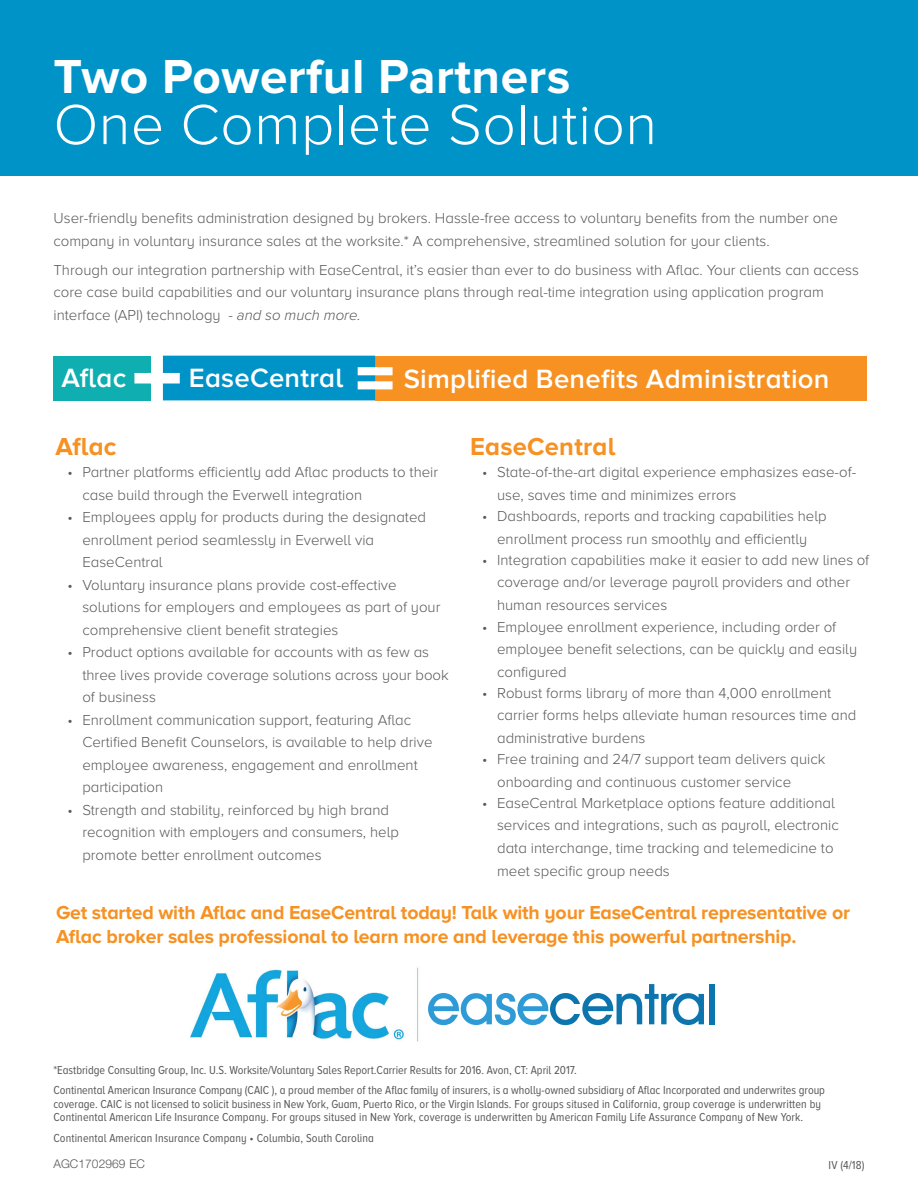
<style>
.page{position:relative;width:918px;height:1188px;background:#fff}
.page>*{position:absolute;margin:0;border:0;box-sizing:border-box;transform-origin:0 0}
.t1{font:300 58.5px "Proxima Nova";letter-spacing:.01em;color:#fff}
.t2{font:700 49.5px "Proxima Nova";letter-spacing:.01em;color:#fff}
.t3{font:600 27.45px "Proxima Nova A";letter-spacing:.01em;color:#fff}
.t4{font:700 25.5px "Proxima Nova A";letter-spacing:.01em;color:#f69122}
.t5{font:700 19.5px/24px "Proxima Nova A";letter-spacing:-.01em;color:#f69122}
.t6{font:300 15px/22.5px "Proxima Nova A";color:#57585a}
.t7{font:12px/20.2px "Proxima Nova A Cond";color:#57585a}
.t8{font:300 12px "Helvetica Neue CELT";letter-spacing:.005em;color:#57585a}
.s1{font-style:italic}
</style>
<div class="page">
<div style="left:0;top:0;width:918px;height:175px;background:#0093c8"></div>
<img style="left:190px;top:967px;width:228px;height:75px">
<div style="left:375px;top:356px;width:492px;height:44px;background:#f69122"></div>
<div style="left:53px;top:356px;width:98px;height:44px;background:#0faeb1"></div>
<svg style="left:134px;top:355px;width:259px;height:46px"></svg>
<svg style="left:428px;top:984px;width:276px;height:41px"></svg>
<div style="left:709px;top:984px;width:5px;height:40px;background:#0d75ad"></div>
<h2 class="t2" style="left:54px;top:48px;width:519px">Two Powerful Partners</h2>
<h1 class="t1" style="left:54px;top:91px;width:605px">One Complete Solution</h1>
<p class="t6" style="left:54px;top:207px;width:786px">User-friendly benefits administration designed by brokers. Hassle-free access to voluntary benefits from the number one company in voluntary insurance sales at the worksite.* A comprehensive, streamlined solution for your clients.</p>
<p class="t6" style="left:54px;top:258px;width:807px">Through our integration partnership with EaseCentral, it’s easier than ever to do business with Aflac. Your clients can access core case build capabilities and our voluntary insurance plans through real-time integration using application program interface (API) technology - <span class="s1">and so much more.</span></p>
<h3 class="t3" style="left:62px;top:363px;width:66px">Aflac</h3>
<h3 class="t3" style="left:189px;top:363px;width:156px">EaseCentral</h3>
<h3 class="t3" style="left:404px;top:363px;width:427px">Simplified Benefits Administration</h3>
<h3 class="t4" style="left:470px;top:432px;width:147px">EaseCentral</h3>
<p class="t6" style="left:497px;top:461px;width:361px;text-indent:-15px">• State-of-the-art digital experience emphasizes ease-of&shy;use, saves time and minimizes errors</p>
<p class="t6" style="left:482px;top:505px;width:346px;text-align:center">• Dashboards, reports and tracking capabilities help enrollment process run smoothly and efficiently</p>
<p class="t6" style="left:497px;top:549px;width:374px;text-indent:-15px">• Integration capabilities make it easier to add new lines of coverage and/or leverage payroll providers and other human resources services</p>
<p class="t6" style="left:497px;top:615px;width:362px;text-indent:-15px">• Employee enrollment experience, including order of employee benefit selections, can be quickly and easily configured</p>
<p class="t6" style="left:497px;top:682px;width:361px;text-indent:-15px">• Robust forms library of more than 4,000 enrollment carrier forms helps alleviate human resources time and administrative burdens</p>
<p class="t6" style="left:497px;top:748px;width:330px;text-indent:-15px">• Free training and 24/7 support team delivers quick onboarding and continuous customer service</p>
<p class="t6" style="left:497px;top:792px;width:343px;text-indent:-15px">• EaseCentral Marketplace options feature additional services and integrations, such as payroll, electronic data interchange, time tracking and telemedicine to meet specific group needs</p>
<h3 class="t5" style="left:56px;top:900px;width:795px">Get started with Aflac and EaseCentral today! Talk with your EaseCentral representative or<br>Aflac broker sales professional to learn more and leverage this powerful partnership.</h3>
<h3 class="t4" style="left:55px;top:432px;width:63px">Aflac</h3>
<p class="t6" style="left:82px;top:461px;width:357px;text-indent:-15px">• Partner platforms efficiently add Aflac products to their case build through the Everwell integration</p>
<p class="t6" style="left:82px;top:506px;width:345px;text-indent:-15px">• Employees apply for products during the designated enrollment period seamlessly in Everwell via<br>EaseCentral</p>
<p class="t6" style="left:82px;top:574px;width:360px;text-indent:-15px">• Voluntary insurance plans provide cost-effective solutions for employers and employees as part of your comprehensive client benefit strategies</p>
<p class="t6" style="left:82px;top:641px;width:368px;text-indent:-15px">• Product options available for accounts with as few as three lives provide coverage solutions across your book of business</p>
<p class="t6" style="left:82px;top:709px;width:352px;text-indent:-15px">• Enrollment communication support, featuring Aflac Certified Benefit Counselors, is available to help drive employee awareness, engagement and enrollment participation</p>
<p class="t6" style="left:82px;top:799px;width:318px;text-indent:-15px">• Strength and stability, reinforced by high brand recognition with employers and consumers, help promote better enrollment outcomes</p>
<p class="t7" style="left:53px;top:1060px;width:773px">*Eastbridge Consulting Group, Inc. U.S. Worksite/Voluntary Sales Report.Carrier Results for 2016. Avon, CT: April 2017.<br>Continental American Insurance Company (CAIC ), a proud member of the Aflac family of insurers, is a wholly-owned subsidiary of Aflac Incorporated and underwrites group</p>
<p class="t7" style="left:53px;top:1097px;width:769px;line-height:13.5px">coverage. CAIC is not licensed to solicit business in New York, Guam, Puerto Rico, or the Virgin Islands. For groups sitused in California, group coverage is underwritten by<br>Continental American Life Insurance Company. For groups sitused in New York, coverage is underwritten by American Family Life Assurance Company of New York.</p>
<p class="t7" style="left:53px;top:1127px;width:322px">Continental American Insurance Company • Columbia, South Carolina</p>
<p class="t8" style="left:53px;top:1157px;width:93px">AGC1702969 EC</p>
<p class="t7" style="left:829px;top:1155px;width:37px">IV (4/18)</p>
</div>
